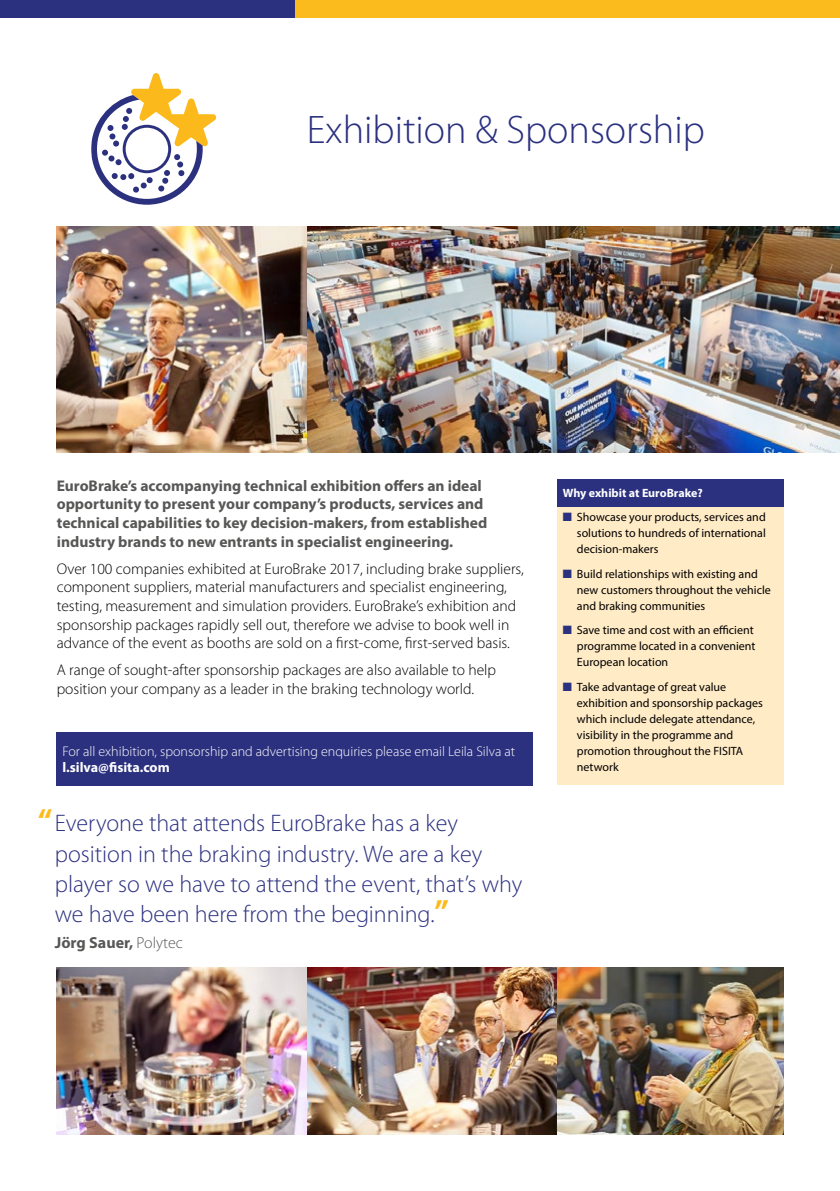
<style>
.page{position:relative;width:840px;height:1191px;background:#fff}
.page>*{position:absolute;margin:0;border:0;box-sizing:border-box;transform-origin:0 0}
.t1{font:300 40px "Myriad Pro";color:#2b307f}
.t2{font:300 24px/30px "Myriad Pro";color:#2b307f}
.t3{font:700 16px "Myriad Pro";color:#575756}
.t4{font:300 15.6px/18.6px "Myriad Pro";color:#000}
.t5{font:700 15.6px/18.6px "Myriad Pro";color:#575756}
.t6{font:300 14px/16px "Myriad Pro";color:#fff}
.t7{font:12px/16px "Myriad Pro";color:#000}
.t8{font:700 12px "Myriad Pro";color:#fff}
.s1{font-weight:700}
.s2{font-weight:700;font-size:32px;color:#fbbb1c}
.s3{font-weight:300}
.s4{color:#2b307f}
</style>
<div class="page">
<div style="left:295px;top:0;width:544px;height:17px;background:#fbbb1c"></div>
<div style="left:0;top:0;width:295px;height:17px;background:#2b307f"></div>
<svg style="left:91px;top:73px;width:126px;height:132px"></svg>
<div style="left:556px;top:479px;width:226px;height:306px;background:#ffebc6"></div>
<div style="left:556px;top:479px;width:226px;height:28px;background:#2b307f"></div>
<div style="left:57px;top:732px;width:475px;height:53px;background:#2b307f"></div>
<img style="left:307px;top:227px;width:532px;height:225px">
<img style="left:307px;top:967px;width:249px;height:167px">
<img style="left:556px;top:967px;width:226px;height:167px">
<img style="left:57px;top:227px;width:250px;height:225px">
<img style="left:57px;top:967px;width:250px;height:167px">
<p class="t1" style="left:307px;top:108px;width:399px">Exhibition &amp; Sponsorship</p>
<p class="t5" style="left:57px;top:476px;width:432px">EuroBrake’s accompanying technical exhibition offers an ideal opportunity to present your company’s products, services and technical capabilities to key decision-makers, from established industry brands to new entrants in specialist engineering.</p>
<p class="t4" style="left:57px;top:559px;width:468px">Over 100 companies exhibited at EuroBrake 2017, including brake suppliers, component suppliers, material manufacturers and specialist engineering, testing, measurement and simulation providers. EuroBrake’s exhibition and sponsorship packages rapidly sell out, therefore we advise to book well in advance of the event as booths are sold on a first-come, first-served basis.</p>
<p class="t4" style="left:57px;top:661px;width:440px">A range of sought-after sponsorship packages are also available to help position your company as a leader in the braking technology world.</p>
<p class="t6" style="left:62px;top:744px;width:454px">For all exhibition, sponsorship and advertising enquiries please email Leila Silva at <span class="s1">l.silva@fisita.com</span></p>
<p class="t2" style="left:55px;top:809px;width:469px;text-indent:-17px"><span class="s2">“</span>Everyone that attends EuroBrake has a key position in the braking industry. We are a key player so we have to attend the event, that’s why we have been here from the beginning.<span class="s2">”</span></p>
<p class="t3" style="left:55px;top:932px;width:130px">Jörg Sauer, <span class="s3">Polytec</span></p>
<p class="t8" style="left:562px;top:485px;width:141px">Why exhibit at EuroBrake?</p>
<p class="t7" style="left:576px;top:509px;width:190px;text-align:justify;text-indent:-14px"><span class="s4">■</span> Showcase your products, services and solutions to hundreds of international decision-makers</p>
<p class="t7" style="left:576px;top:565px;width:195px;text-indent:-14px"><span class="s4">■</span> Build relationships with existing and new customers throughout the vehicle and braking communities</p>
<p class="t7" style="left:576px;top:622px;width:180px;text-indent:-14px"><span class="s4">■</span> Save time and cost with an efficient programme located in a convenient<br>European location</p>
<p class="t7" style="left:576px;top:679px;width:187px;text-indent:-14px"><span class="s4">■</span> Take advantage of great value exhibition and sponsorship packages which include delegate attendance, visibility in the programme and promotion throughout the FISITA network</p>
</div>
